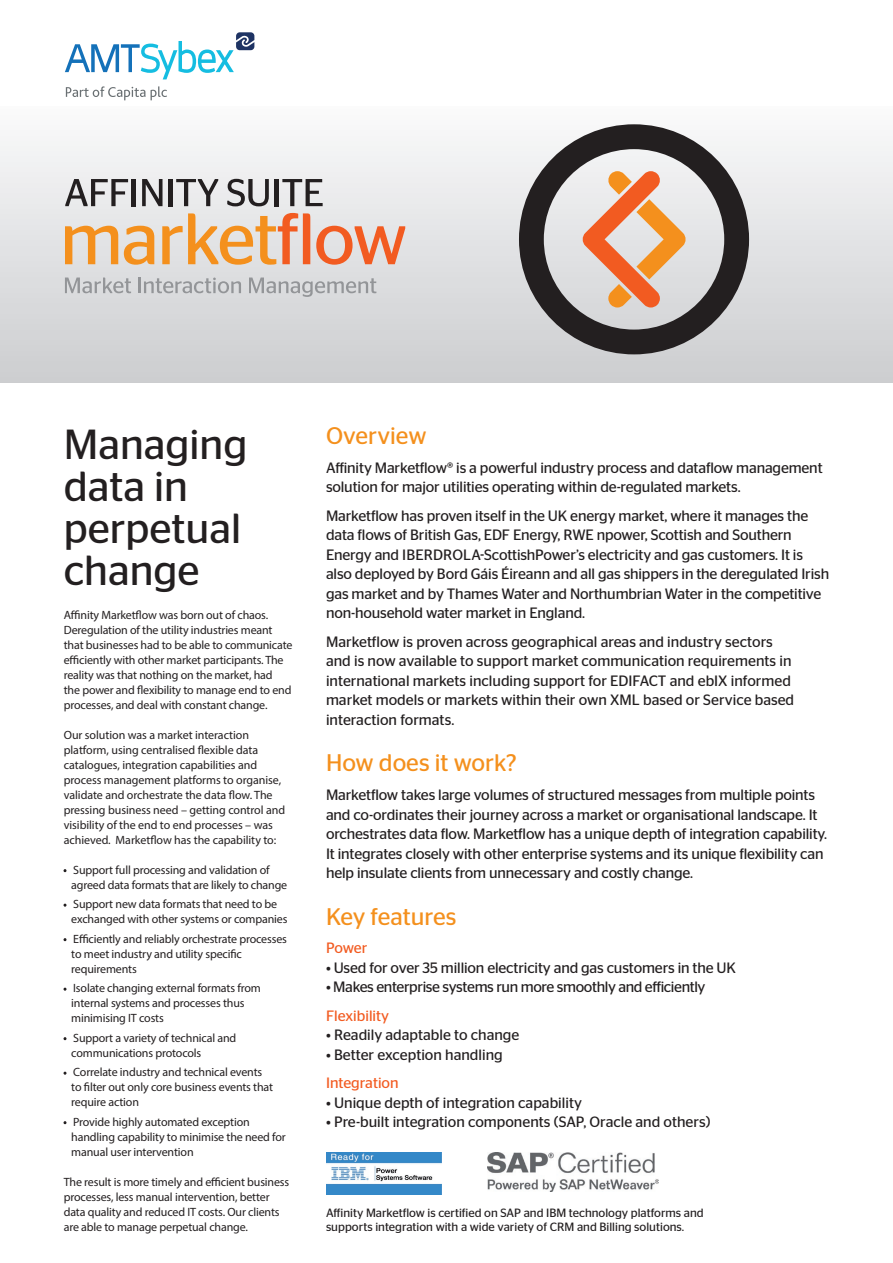
<style>
.page{position:relative;width:893px;height:1263px;background:#fff}
.page>*{position:absolute;margin:0;border:0;box-sizing:border-box;transform-origin:0 0}
.t1{font:42px/42px "Stag Sans";color:#231f20}
.t2{font:24px "Stag Sans";color:#f4901d}
.t3{font:15px/19.5px "Stag Sans";letter-spacing:-.01em;color:#231f20}
.t4{font:15px "Stag Sans";color:#f25b21}
.t5{font:12px/15px "Myriad Pro";letter-spacing:-.015em;color:#231f20}
.t6{font:12px/14.4px "Stag Sans";color:#231f20}
</style>
<div class="page">
<div style="left:0;top:106px;width:893px;height:277px;background:linear-gradient(to bottom,#fafafa,#cccdcf)"></div>
<svg style="left:519px;top:124px;width:230px;height:230px"></svg>
<svg style="left:582px;top:171px;width:104px;height:136px;background:#e9b797"></svg>
<svg style="left:316px;top:226px;width:89px;height:39px;background:#e8a68e"></svg>
<svg style="left:65px;top:226px;width:53px;height:38px;background:#eaba83"></svg>
<svg style="left:124px;top:226px;width:30px;height:39px"></svg>
<svg style="left:162px;top:213px;width:148px;height:52px;background:#e9bd97"></svg>
<svg style="left:65px;top:179px;width:63px;height:27px;background:#a4a3a4"></svg>
<hr style="left:132px;top:179px;width:4px;height:27px;background:#231f20">
<svg style="left:142px;top:179px;width:21px;height:27px"></svg>
<hr style="left:169px;top:179px;width:4px;height:27px;background:#231f20">
<svg style="left:176px;top:179px;width:42px;height:27px"></svg>
<svg style="left:227px;top:179px;width:42px;height:27px"></svg>
<hr style="left:275px;top:179px;width:4px;height:27px;background:#231f20">
<svg style="left:282px;top:179px;width:41px;height:27px"></svg>
<svg style="left:65px;top:277px;width:66px;height:16px"></svg>
<hr style="left:138px;top:277px;width:3px;height:16px;background:#939598">
<svg style="left:249px;top:277px;width:127px;height:20px;background:#c6c7ca"></svg>
<svg style="left:144px;top:278px;width:97px;height:15px"></svg>
<img style="left:326px;top:1152px;width:115px;height:43px">
<img style="left:487px;top:1152px;width:171px;height:39px">
<svg style="left:65px;top:32px;width:189px;height:47px"></svg>
<svg style="left:66px;top:86px;width:101px;height:14px"></svg>
<p class="t1" style="left:64px;top:423px;width:185px">Managing data in perpetual change</p>
<p class="t2" style="left:326px;top:422px;width:102px">Overview</p>
<p class="t3" style="left:326px;top:458px;width:498px">Affinity Marketflow® is a powerful industry process and dataflow management solution for major utilities operating within de-regulated markets.</p>
<p class="t3" style="left:326px;top:506px;width:505px">Marketflow has proven itself in the UK energy market, where it manages the data flows of British Gas, EDF Energy, RWE npower, Scottish and Southern Energy and IBERDROLA-ScottishPower’s electricity and gas customers. It is also deployed by Bord Gáis Éireann and all gas shippers in the deregulated Irish gas market and by Thames Water and Northumbrian Water in the competitive non-household water market in England.</p>
<p class="t3" style="left:326px;top:632px;width:470px">Marketflow is proven across geographical areas and industry sectors and is now available to support market communication requirements in international markets including support for EDIFACT and ebIX informed market models or markets within their own XML based or Service based interaction formats.</p>
<p class="t2" style="left:326px;top:749px;width:192px">How does it work?</p>
<p class="t3" style="left:326px;top:785px;width:503px">Marketflow takes large volumes of structured messages from multiple points and co-ordinates their journey across a market or organisational landscape. It orchestrates data flow. Marketflow has a unique depth of integration capability.<br>It integrates closely with other enterprise systems and its unique flexibility can help insulate clients from unnecessary and costly change.</p>
<p class="t2" style="left:326px;top:902px;width:132px">Key features</p>
<p class="t4" style="left:326px;top:939px;width:43px">Power</p>
<p class="t3" style="left:326px;top:957px;width:412px">• Used for over 35 million electricity and gas customers in the UK</p>
<p class="t3" style="left:326px;top:977px;width:381px">• Makes enterprise systems run more smoothly and efficiently</p>
<p class="t4" style="left:326px;top:1007px;width:65px">Flexibility</p>
<p class="t3" style="left:326px;top:1025px;width:195px">• Readily adaptable to change</p>
<p class="t3" style="left:326px;top:1044px;width:178px">• Better exception handling</p>
<p class="t4" style="left:326px;top:1074px;width:74px">Integration</p>
<p class="t3" style="left:326px;top:1092px;width:257px">• Unique depth of integration capability</p>
<p class="t3" style="left:326px;top:1112px;width:386px">• Pre-built integration components (SAP, Oracle and others)</p>
<p class="t5" style="left:64px;top:607px;width:230px">Affinity Marketflow was born out of chaos.<br>Deregulation of the utility industries meant that businesses had to be able to communicate efficiently with other market participants. The reality was that nothing on the market, had<br>the power and flexibility to manage end to end processes, and deal with constant change.</p>
<p class="t5" style="left:64px;top:727px;width:223px">Our solution was a market interaction platform, using centralised flexible data catalogues, integration capabilities and process management platforms to organise, validate and orchestrate the data flow. The pressing business need – getting control and visibility of the end to end processes – was achieved. Marketflow has the capability to:</p>
<p class="t5" style="left:71px;top:862px;width:217px;text-indent:-8px">· Support full processing and validation of agreed data formats that are likely to change</p>
<p class="t5" style="left:71px;top:896px;width:218px;text-indent:-8px">· Support new data formats that need to be exchanged with other systems or companies</p>
<p class="t5" style="left:71px;top:931px;width:217px;text-indent:-8px">· Efficiently and reliably orchestrate processes to meet industry and utility specific requirements</p>
<p class="t5" style="left:71px;top:980px;width:191px;text-indent:-8px">· Isolate changing external formats from internal systems and processes thus minimising IT costs</p>
<p class="t5" style="left:71px;top:1030px;width:167px;text-indent:-8px">· Support a variety of technical and communications protocols</p>
<p class="t5" style="left:71px;top:1064px;width:203px;text-indent:-8px">· Correlate industry and technical events to filter out only core business events that require action</p>
<p class="t5" style="left:71px;top:1114px;width:216px;text-indent:-8px">· Provide highly automated exception handling capability to minimise the need for manual user intervention</p>
<p class="t5" style="left:64px;top:1174px;width:227px">The result is more timely and efficient business processes, less manual intervention, better data quality and reduced IT costs. Our clients are able to manage perpetual change.</p>
<p class="t6" style="left:326px;top:1205px;width:379px">Affinity Marketflow is certified on SAP and IBM technology platforms and supports integration with a wide variety of CRM and Billing solutions.</p>
</div>
